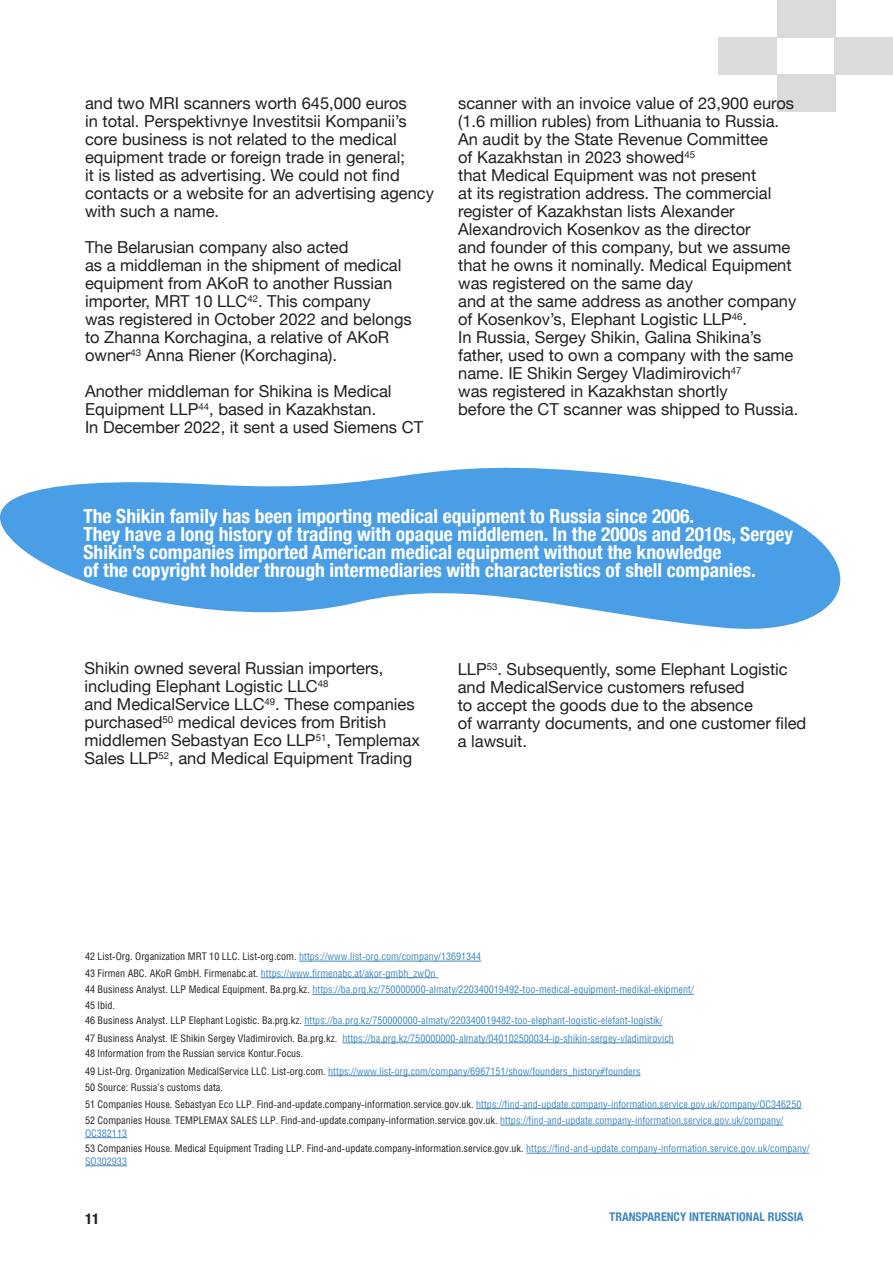
<style>
.page{position:relative;width:893px;height:1263px;background:#fff}
.page>*{position:absolute;margin:0;border:0;box-sizing:border-box;transform-origin:0 0}
.t1{font:700 condensed 19.5px/18px "Helvetica Neue";color:#fff}
.t2{font:16.5px/18px "Helvetica Neue";color:#231f20}
.t3{font:700 condensed 15px "Helvetica Neue";color:#231f20}
.t4{font:700 condensed 12px "Helvetica Neue";color:#4089be}
.t5{font:10.5px/12.6px "Helios Cond C";color:#231f20}
.t6{font:10.5px "Helios Cond C";color:#4089be}
.s1{color:#4089be}
.s2{color:#231f20}
</style>
<div class="page">
<svg style="left:0;top:467px;width:841px;height:162px;fill:#4a9ee6"></svg>
<div style="left:777px;top:0;width:58px;height:37px;background:#dbdbdb"></div>
<div style="left:835px;top:37px;width:58px;height:37px;background:#dbdbdb"></div>
<div style="left:719px;top:37px;width:58px;height:37px;background:#dbdbdb"></div>
<div style="left:777px;top:74px;width:58px;height:38px;background:#dbdbdb"></div>
<hr style="left:299px;top:961px;width:182px;height:1px;background:#4089be">
<hr style="left:261px;top:977px;width:177px;height:1px;background:#4089be">
<hr style="left:312px;top:994px;width:382px;height:1px;background:#4089be">
<hr style="left:304px;top:1025px;width:359px;height:1px;background:#4089be">
<hr style="left:342px;top:1042px;width:332px;height:1px;background:#4089be">
<hr style="left:328px;top:1075px;width:312px;height:1px;background:#4089be">
<hr style="left:476px;top:1108px;width:325px;height:1px;background:#4089be">
<hr style="left:500px;top:1125px;width:283px;height:1px;background:#4089be">
<hr style="left:85px;top:1137px;width:42px;height:1px;background:#4089be">
<hr style="left:526px;top:1153px;width:283px;height:1px;background:#4089be">
<hr style="left:85px;top:1165px;width:42px;height:1px;background:#4089be">
<p class="t2" style="left:85px;top:95px;width:350px">and two MRI scanners worth 645,000 euros<br>in total. Perspektivnye Investitsii Kompanii’s core business is not related to the medical equipment trade or foreign trade in general;<br>it is listed as advertising. We could not find contacts or a website for an advertising agency with such a name.</p>
<p class="t2" style="left:85px;top:239px;width:328px">The Belarusian company also acted<br>as a middleman in the shipment of medical equipment from AKoR to another Russian importer, MRT 10 LLC<sup>42</sup>. This company<br>was registered in October 2022 and belongs to Zhanna Korchagina, a relative of AKoR owner<sup>43</sup> Anna Riener (Korchagina).</p>
<p class="t2" style="left:85px;top:383px;width:340px">Another middleman for Shikina is Medical<br>Equipment LLP<sup>44</sup>, based in Kazakhstan.<br>In December 2022, it sent a used Siemens CT</p>
<p class="t2" style="left:458px;top:95px;width:337px">scanner with an invoice value of 23,900 euros (1.6 million rubles) from Lithuania to Russia.</p>
<p class="t2" style="left:458px;top:131px;width:342px">An audit by the State Revenue Committee<br>of Kazakhstan in 2023 showed<sup>45<br></sup>that Medical Equipment was not present<br>at its registration address. The commercial register of Kazakhstan lists Alexander Alexandrovich Kosenkov as the director<br>and founder of this company, but we assume that he owns it nominally. Medical Equipment was registered on the same day<br>and at the same address as another company of Kosenkov’s, Elephant Logistic LLP<sup>46</sup>.<br>In Russia, Sergey Shikin, Galina Shikina’s father, used to own a company with the same name. IE Shikin Sergey Vladimirovich<sup>47<br></sup>was registered in Kazakhstan shortly<br>before the CT scanner was shipped to Russia.</p>
<p class="t1" style="left:83px;top:506px;width:711px">The Shikin family has been importing medical equipment to Russia since 2006.<br>They have a long history of trading with opaque middlemen. In the 2000s and 2010s, Sergey Shikin’s companies imported American medical equipment without the knowledge<br>of the copyright holder through intermediaries with characteristics of shell companies.</p>
<p class="t2" style="left:85px;top:660px;width:337px">Shikin owned several Russian importers, including Elephant Logistic LLC<sup>48<br></sup>and MedicalService LLC<sup>49</sup>. These companies purchased<sup>50</sup> medical devices from British middlemen Sebastyan Eco LLP<sup>51</sup>, Templemax Sales LLP<sup>52</sup>, and Medical Equipment Trading</p>
<p class="t2" style="left:458px;top:661px;width:350px">LLP<sup>53</sup>. Subsequently, some Elephant Logistic and MedicalService customers refused<br>to accept the goods due to the absence<br>of warranty documents, and one customer filed a lawsuit.</p>
<p class="t5" style="left:85px;top:950px;width:398px">42 List-Org. Organization MRT 10 LLC. List-org.com. <span class="s1">https://www.list-org.com/company/13691344</span></p>
<p class="t6" style="left:85px;top:967px;width:352px"><span class="s2">43 Firmen ABC. AKoR GmbH. Firmenabc.at.</span> https://www.firmenabc.at/akor-gmbh_zwOn</p>
<p class="t5" style="left:85px;top:998px;width:31px">45 Ibid.</p>
<p class="t6" style="left:85px;top:983px;width:610px"><span class="s2">44 Business Analyst. LLP Medical Equipment. Ba.prg.kz.</span> https://ba.prg.kz/750000000-almaty/220340019492-too-medical-equipment-medikal-ekipment/</p>
<p class="t6" style="left:85px;top:1014px;width:579px"><span class="s2">46 Business Analyst. LLP Elephant Logistic. Ba.prg.kz.</span> https://ba.prg.kz/750000000-almaty/220340019482-too-elephant-logistic-elefant-logistik/</p>
<p class="t6" style="left:85px;top:1032px;width:590px"><span class="s2">47 Business Analyst. IE Shikin Sergey Vladimirovich. Ba.prg.kz.</span> https://ba.prg.kz/750000000-almaty/040102500034-ip-shikin-sergey-vladimirovich</p>
<p class="t5" style="left:85px;top:1047px;width:220px">48 Information from the Russian service Kontur.Focus.</p>
<p class="t6" style="left:85px;top:1065px;width:557px"><span class="s2">49 List-Org. Organization MedicalService LLC. List-org.com.</span> https://www.list-org.com/company/6967151/show/founders_history#founders</p>
<p class="t5" style="left:85px;top:1081px;width:139px">50 Source: Russia’s customs data.</p>
<p class="t5" style="left:85px;top:1097px;width:718px">51 Companies House. Sebastyan Eco LLP. Find-and-update.company-information.service.gov.uk. <span class="s1">https://find-and-update.company-information.service.gov.uk/company/OC346250</span></p>
<p class="t5" style="left:85px;top:1114px;width:700px">52 Companies House. TEMPLEMAX SALES LLP. Find-and-update.company-information.service.gov.uk. <span class="s1">https://find-and-update.company-information.service.gov.uk/company/<br>OC382113</span></p>
<p class="t5" style="left:85px;top:1142px;width:726px">53 Companies House. Medical Equipment Trading LLP. Find-and-update.company-information.service.gov.uk. <span class="s1">https://find-and-update.company-information.service.gov.uk/company/<br>SO302933</span></p>
<p class="t3" style="left:85px;top:1206px;width:16px">11</p>
<p class="t4" style="left:610px;top:1207px;width:195px">TRANSPARENCY INTERNATIONAL RUSSIA</p>
</div>
